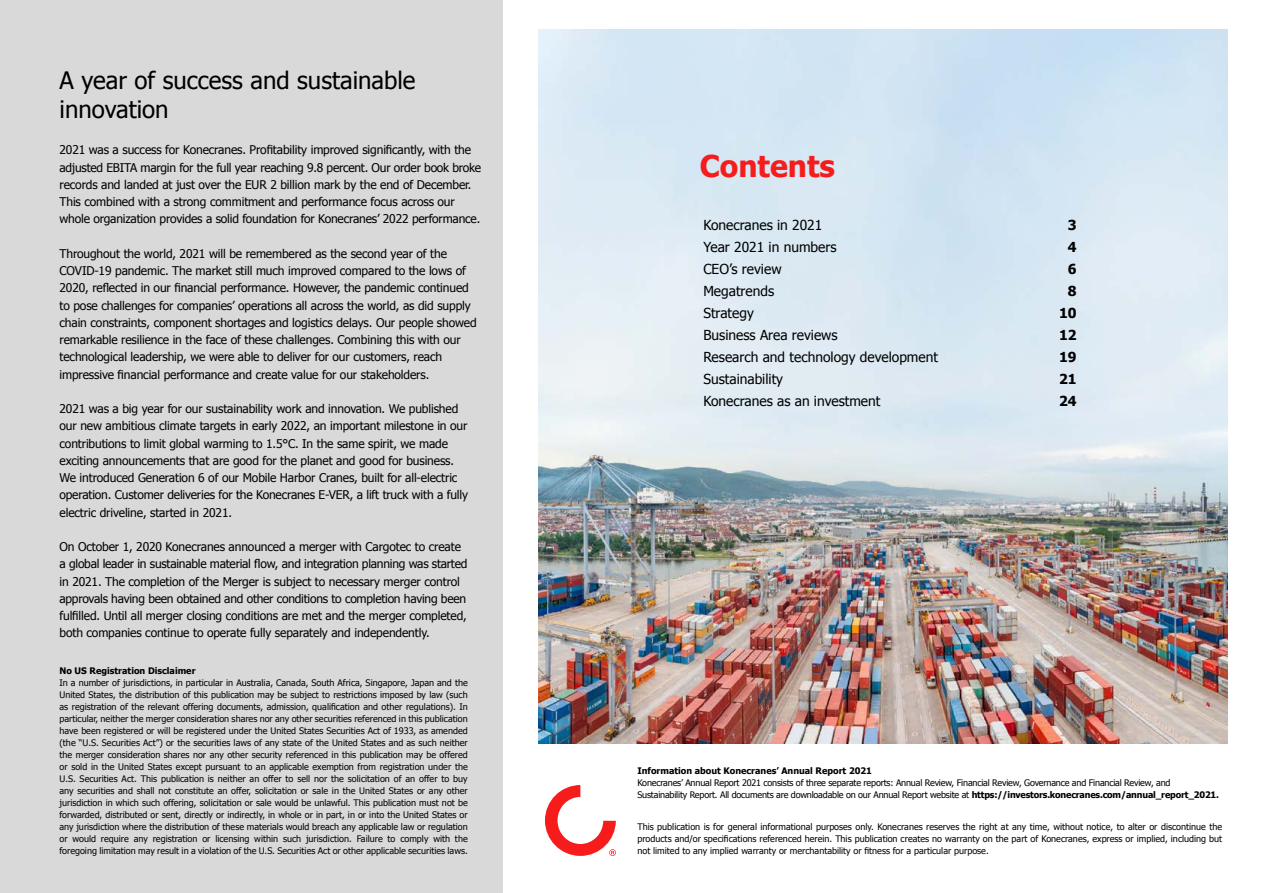
<style>
.page{position:relative;width:1263px;height:893px;background:#fff}
.page>*{position:absolute;margin:0;border:0;box-sizing:border-box;transform-origin:0 0}
.t1{font:700 30px "Tahoma";color:#f71c1c}
.t2{font:24px/28.8px "Tahoma";color:#000}
.t3{font:13.8px/22px "Tahoma";color:#000}
.t4{font:700 13.8px/22px "Tahoma";color:#000;text-align:right}
.t5{font:12px/17.2px "Tahoma";letter-spacing:-.01em;color:#000}
.t6{font:9px/12px "Tahoma";letter-spacing:-.02em;color:#000;text-align:justify}
.t7{font:700 9px "Tahoma";color:#000}
.s1{font-weight:700}
</style>
<div class="page">
<img style="left:538px;top:30px;width:689px;height:713px">
<div style="left:0;top:0;width:503px;height:893px;background:#d9d9d9"></div>
<svg style="left:545px;top:785px;width:71px;height:71px"></svg>
<h2 class="t2" style="left:60px;top:65px;width:357px">A year of success and sustainable innovation</h2>
<p class="t5" style="left:60px;top:141px;width:423px">2021 was a success for Konecranes. Profitability improved significantly, with the adjusted EBITA margin for the full year reaching 9.8 percent. Our order book broke records and landed at just over the EUR 2 billion mark by the end of December.<br>This combined with a strong commitment and performance focus across our whole organization provides a solid foundation for Konecranes’ 2022 performance.</p>
<p class="t5" style="left:60px;top:244px;width:419px">Throughout the world, 2021 will be remembered as the second year of the COVID-19 pandemic. The market still much improved compared to the lows of 2020, reflected in our financial performance. However, the pandemic continued to pose challenges for companies’ operations all across the world, as did supply chain constraints, component shortages and logistics delays. Our people showed remarkable resilience in the face of these challenges. Combining this with our technological leadership, we were able to deliver for our customers, reach impressive financial performance and create value for our stakeholders.</p>
<p class="t5" style="left:60px;top:400px;width:410px">2021 was a big year for our sustainability work and innovation. We published our new ambitious climate targets in early 2022, an important milestone in our contributions to limit global warming to 1.5°C. In the same spirit, we made exciting announcements that are good for the planet and good for business.<br>We introduced Generation 6 of our Mobile Harbor Cranes, built for all-electric operation. Customer deliveries for the Konecranes E-VER, a lift truck with a fully electric driveline, started in 2021.</p>
<p class="t5" style="left:60px;top:537px;width:409px">On October 1, 2020 Konecranes announced a merger with Cargotec to create a global leader in sustainable material flow, and integration planning was started in 2021. The completion of the Merger is subject to necessary merger control approvals having been obtained and other conditions to completion having been fulfilled. Until all merger closing conditions are met and the merger completed, both companies continue to operate fully separately and independently.</p>
<p class="t7" style="left:60px;top:665px;width:138px">No US Registration Disclaimer</p>
<p class="t6" style="left:60px;top:677px;width:410px">In a number of jurisdictions, in particular in Australia, Canada, South Africa, Singapore, Japan and the United States, the distribution of this publication may be subject to restrictions imposed by law (such as registration of the relevant offering documents, admission, qualification and other regulations). In particular, neither the merger consideration shares nor any other securities referenced in this publication have been registered or will be registered under the United States Securities Act of 1933, as amended (the “U.S. Securities Act”) or the securities laws of any state of the United States and as such neither the merger consideration shares nor any other security referenced in this publication may be offered or sold in the United States except pursuant to an applicable exemption from registration under the U.S. Securities Act. This publication is neither an offer to sell nor the solicitation of an offer to buy any securities and shall not constitute an offer, solicitation or sale in the United States or any other jurisdiction in which such offering, solicitation or sale would be unlawful. This publication must not be forwarded, distributed or sent, directly or indirectly, in whole or in part, in or into the United States or any jurisdiction where the distribution of these materials would breach any applicable law or regulation or would require any registration or licensing within such jurisdiction. Failure to comply with the foregoing limitation may result in a violation of the U.S. Securities Act or other applicable securities laws.</p>
<h1 class="t1" style="left:700px;top:145px;width:137px">Contents</h1>
<h3 class="t3" style="left:703px;top:213px;width:236px">Konecranes in 2021<br>Year 2021 in numbers<br>CEO’s review<br>Megatrends<br>Strategy<br>Business Area reviews<br>Research and technology development<br>Sustainability<br>Konecranes as an investment</h3>
<h3 class="t4" style="left:1059px;top:213px;width:19px">3<br>4<br>6<br>8<br>10<br>12<br>19<br>21<br>24</h3>
<p class="t7" style="left:637px;top:764px;width:236px">Information about Konecranes’ Annual Report 2021</p>
<p class="t6" style="left:637px;top:776px;width:583px">Konecranes’ Annual Report 2021 consists of three separate reports: Annual Review, Financial Review, Governance and Financial Review, and<br>Sustainability Report. All documents are downloadable on our Annual Report website at <span class="s1">https://investors.konecranes.com/annual_report_2021.</span></p>
<p class="t6" style="left:637px;top:820px;width:586px">This publication is for general informational purposes only. Konecranes reserves the right at any time, without notice, to alter or discontinue the products and/or specifications referenced herein. This publication creates no warranty on the part of Konecranes, express or implied, including but not limited to any implied warranty or merchantability or fitness for a particular purpose.</p>
</div>
